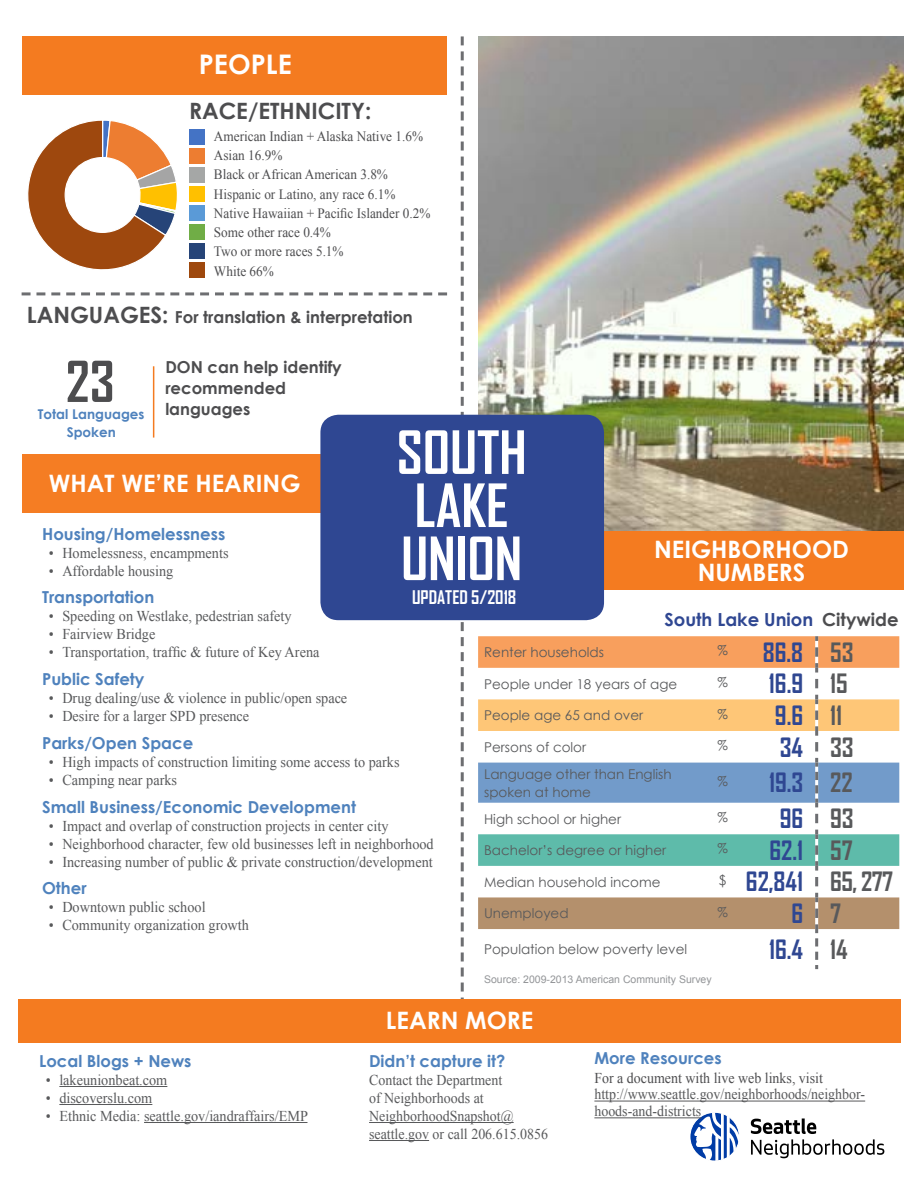
<style>
.page{position:relative;width:918px;height:1188px;background:#fff}
.page>*{position:absolute;margin:0;border:0;box-sizing:border-box;transform-origin:0 0}
.t1{font:700 57.15px/53.1px "Agency FB";color:#fff}
.t2{font:700 54px "Agency FB";color:#4d4d4f}
.t3{font:700 27px "Century Gothic";color:#fff}
.t4{font:700 25.5px "Agency FB";color:#2f4792}
.t5{font:700 24px/22.8px "Century Gothic";color:#fff;text-align:center}
.t6{font:700 22.5px "Century Gothic";color:#4d4d4f}
.t7{font:700 18px "Century Gothic";color:#2f4792}
.t8{font:700 18px "Agency FB";color:#fff}
.t9{font:700 16.5px "Century Gothic";color:#4f82bd}
.t10{font:700 16.5px/21px "Century Gothic";color:#4d4d4f}
.t11{font:15px "Times New Roman";color:#58595b;scale:.95 1}
.t12{font:15px/18px "Times New Roman";color:#58595b;scale:.93 1}
.t13{font:15px "Times New Roman";color:#4d4d4f;scale:.93 1}
.t14{font:14.25px/19.4px "Times New Roman";color:#4d4d4f;scale:.93 1}
.t15{font:13.5px/18px "Century Gothic";color:#58595b}
.t16{font:700 13.5px/18px "Century Gothic";color:#4f82bd;text-align:center}
.t17{font:10.5px "Arial";color:#939598}
.t18{font:7.05px/13.4px "Calibri";letter-spacing:.005em;color:#595959}
.s1{font-size:22.5px}
.s2{color:#4d4d4f}
.s3{color:#58595b}
</style>
<div class="page">
<img style="left:478px;top:36px;width:426px;height:496px">
<div style="left:22px;top:455px;width:319px;height:58px;background:#f57d23"></div>
<div style="left:22px;top:36px;width:425px;height:59px;background:#f47b20"></div>
<div style="left:586px;top:532px;width:318px;height:58px;background:#f47b20"></div>
<svg style="left:461px;top:36px;width:3px;height:963px"></svg>
<div style="left:320px;top:415px;width:284px;height:205px;background:#2f4792;border-radius:18px"></div>
<svg style="left:22px;top:292px;width:425px;height:3px"></svg>
<svg style="left:690px;top:1112px;width:49px;height:49px"></svg>
<svg style="left:694px;top:1114px;width:44px;height:46px"></svg>
<div style="left:689px;top:1112px;width:51px;height:50px;border:1px solid #fff;border-radius:50%"></div>
<svg style="left:751px;top:1118px;width:133px;height:40px"></svg>
<hr style="left:153px;top:366px;width:1px;height:72px;background:#f47b20">
<div style="left:19px;top:999px;width:882px;height:44px;background:#f47b20"></div>
<hr style="left:369px;top:1122px;width:145px;height:1px;background:#58595b">
<hr style="left:369px;top:1140px;width:60px;height:1px;background:#58595b">
<hr style="left:594px;top:1101px;width:271px;height:1px;background:#58595b">
<hr style="left:594px;top:1117px;width:107px;height:1px;background:#58595b">
<hr style="left:59px;top:1086px;width:108px;height:1px;background:#58595b">
<hr style="left:59px;top:1104px;width:93px;height:1px;background:#58595b">
<hr style="left:144px;top:1122px;width:163px;height:1px;background:#58595b">
<svg style="left:478px;top:636px;width:421px;height:52px"></svg>
<svg style="left:478px;top:695px;width:421px;height:56px"></svg>
<svg style="left:478px;top:758px;width:421px;height:65px"></svg>
<svg style="left:478px;top:830px;width:421px;height:56px"></svg>
<svg style="left:478px;top:893px;width:421px;height:76px"></svg>
<div style="left:189px;top:129px;width:16px;height:16px;background:#4473c5"></div>
<div style="left:189px;top:167px;width:16px;height:16px;background:#a5a7a6"></div>
<div style="left:189px;top:148px;width:16px;height:16px;background:#ed7d31"></div>
<div style="left:189px;top:186px;width:16px;height:16px;background:#ffc000"></div>
<div style="left:189px;top:205px;width:16px;height:16px;background:#5a9ad7"></div>
<div style="left:189px;top:224px;width:16px;height:15px;background:#70ad46"></div>
<div style="left:189px;top:243px;width:16px;height:15px;background:#264478"></div>
<div style="left:189px;top:262px;width:16px;height:15px;background:#9e480d"></div>
<svg style="left:28px;top:120px;width:150px;height:150px"></svg>
<h3 class="t3" style="left:199px;top:44px;width:94px">PEOPLE</h3>
<h3 class="t6" style="left:189px;top:94px;width:184px">RACE/ETHNICITY:</h3>
<p class="t14" style="left:214px;top:126px;width:234px">American Indian + Alaska Native 1.6%<br>Asian 16.9%<br>Black or African American 3.8%<br>Hispanic or Latino, any race 6.1%<br>Native Hawaiian + Pacific Islander 0.2%<br>Some other race 0.4%<br>Two or more races 5.1%<br>White 66%</p>
<p class="t10" style="left:27px;top:306px;width:387px"><span class="s1">LANGUAGES:</span> For translation &amp; interpretation</p>
<p class="t18" style="left:111px;top:305px;width:52px;text-indent:-110px">Hawaiian and Other Pacific Islander Some Other Race<br>White</p>
<p class="t10" style="left:165px;top:356px;width:178px">DON can help identify recommended languages</p>
<h2 class="t2" style="left:66px;top:348px;width:50px">23</h2>
<p class="t16" style="left:38px;top:405px;width:108px">Total Languages<br>Spoken</p>
<h1 class="t1" style="left:397px;top:425px;width:131px">SOUTH<br>LAKE<br>UNION</h1>
<h3 class="t5" style="left:49px;top:471px;width:253px">WHAT WE’RE HEARING</h3>
<p class="t9" style="left:42px;top:521px;width:185px">Housing/Homelessness</p>
<p class="t11" style="left:49px;top:543px;width:191px">• Homelessness, encampments</p>
<p class="t11" style="left:49px;top:561px;width:132px">• Affordable housing</p>
<p class="t9" style="left:42px;top:585px;width:114px">Transportation</p>
<p class="t11" style="left:49px;top:606px;width:257px">• Speeding on Westlake, pedestrian safety</p>
<p class="t11" style="left:49px;top:624px;width:114px">• Fairview Bridge</p>
<p class="t11" style="left:49px;top:642px;width:286px">• Transportation, traffic &amp; future of Key Arena</p>
<p class="t9" style="left:42px;top:667px;width:104px">Public Safety</p>
<p class="t11" style="left:49px;top:688px;width:316px">• Drug dealing/use &amp; violence in public/open space</p>
<p class="t11" style="left:49px;top:706px;width:212px">• Desire for a larger SPD presence</p>
<p class="t9" style="left:42px;top:730px;width:153px">Parks/Open Space</p>
<p class="t11" style="left:49px;top:752px;width:371px">• High impacts of construction limiting some access to parks</p>
<p class="t11" style="left:49px;top:770px;width:137px">• Camping near parks</p>
<p class="t9" style="left:42px;top:794px;width:315px">Small Business/Economic Development</p>
<p class="t11" style="left:49px;top:816px;width:359px">• Impact and overlap of construction projects in center city</p>
<p class="t11" style="left:49px;top:834px;width:407px">• Neighborhood character, few old businesses left in neighborhood</p>
<p class="t11" style="left:49px;top:852px;width:406px">• Increasing number of public &amp; private construction/development</p>
<p class="t9" style="left:42px;top:876px;width:46px">Other</p>
<p class="t11" style="left:49px;top:897px;width:167px">• Downtown public school</p>
<p class="t11" style="left:49px;top:915px;width:212px">• Community organization growth</p>
<h3 class="t5" style="left:654px;top:537px;width:196px">NEIGHBORHOOD<br>NUMBERS</h3>
<p class="t8" style="left:412px;top:586px;width:106px">UPDATED 5/2018</p>
<p class="t7" style="left:665px;top:605px;width:236px">South Lake Union <span class="s2">Citywide</span></p>
<p class="t15" style="left:484px;top:643px;width:121px">Renter households</p>
<p class="t15" style="left:717px;top:641px;width:12px">%</p>
<h3 class="t4" style="left:763px;top:636px;width:92px">86.8 <span class="s3">53</span></h3>
<p class="t15" style="left:484px;top:675px;width:195px">People under 18 years of age</p>
<p class="t15" style="left:717px;top:673px;width:12px">%</p>
<h3 class="t4" style="left:769px;top:668px;width:80px">16.9 <span class="s3">15</span></h3>
<p class="t15" style="left:484px;top:706px;width:161px">People age 65 and over</p>
<p class="t15" style="left:717px;top:704px;width:12px">%</p>
<h3 class="t4" style="left:775px;top:700px;width:69px">9.6 <span class="s3">11</span></h3>
<p class="t15" style="left:484px;top:738px;width:104px">Persons of color</p>
<p class="t15" style="left:717px;top:736px;width:12px">%</p>
<h3 class="t4" style="left:780px;top:731px;width:75px">34 <span class="s3">33</span></h3>
<p class="t15" style="left:484px;top:765px;width:189px">Language other than English spoken at home</p>
<p class="t15" style="left:717px;top:772px;width:12px">%</p>
<h3 class="t4" style="left:769px;top:767px;width:85px">19.3 <span class="s3">22</span></h3>
<p class="t15" style="left:484px;top:809px;width:139px">High school or higher</p>
<p class="t15" style="left:717px;top:808px;width:12px">%</p>
<h3 class="t4" style="left:780px;top:803px;width:76px">96 <span class="s3">93</span></h3>
<p class="t15" style="left:484px;top:841px;width:184px">Bachelor’s degree or higher</p>
<p class="t15" style="left:717px;top:839px;width:12px">%</p>
<h3 class="t4" style="left:770px;top:834px;width:85px">62.1 <span class="s3">57</span></h3>
<p class="t15" style="left:484px;top:873px;width:178px">Median household income</p>
<h3 class="t4" style="left:719px;top:866px;width:176px"><sup>$</sup> 62,841 <span class="s3">65, 277</span></h3>
<p class="t15" style="left:484px;top:904px;width:86px">Unemployed</p>
<p class="t15" style="left:717px;top:903px;width:12px">%</p>
<h3 class="t4" style="left:791px;top:898px;width:51px">6 <span class="s3">7</span></h3>
<p class="t15" style="left:484px;top:940px;width:205px">Population below poverty level</p>
<h3 class="t4" style="left:769px;top:933px;width:80px">16.4 <span class="s3">14</span></h3>
<p class="t17" style="left:484px;top:972px;width:229px">Source: 2009-2013 American Community Survey</p>
<p class="t9" style="left:39px;top:1048px;width:154px">Local Blogs + News</p>
<p class="t11" style="left:46px;top:1070px;width:129px">• lakeunionbeat.com</p>
<p class="t11" style="left:46px;top:1088px;width:114px">• discoverslu.com</p>
<p class="t11" style="left:46px;top:1106px;width:277px">• Ethnic Media: seattle.gov/iandraffairs/EMP</p>
<h3 class="t5" style="left:386px;top:1007px;width:149px">LEARN MORE</h3>
<p class="t9" style="left:369px;top:1048px;width:138px">Didn’t capture it?</p>
<p class="t12" style="left:369px;top:1071px;width:194px">Contact the Department<br>of Neighborhoods at<br>NeighborhoodSnapshot@ seattle.gov or call 206.615.0856</p>
<p class="t9" style="left:594px;top:1045px;width:129px">More Resources</p>
<p class="t13" style="left:594px;top:1068px;width:247px">For a document with live web links, visit</p>
<p class="t12" style="left:594px;top:1086px;width:293px;line-height:16.8px">http://www.seattle.gov/neighborhoods/neighbor&shy;hoods-and-districts</p>
</div>
